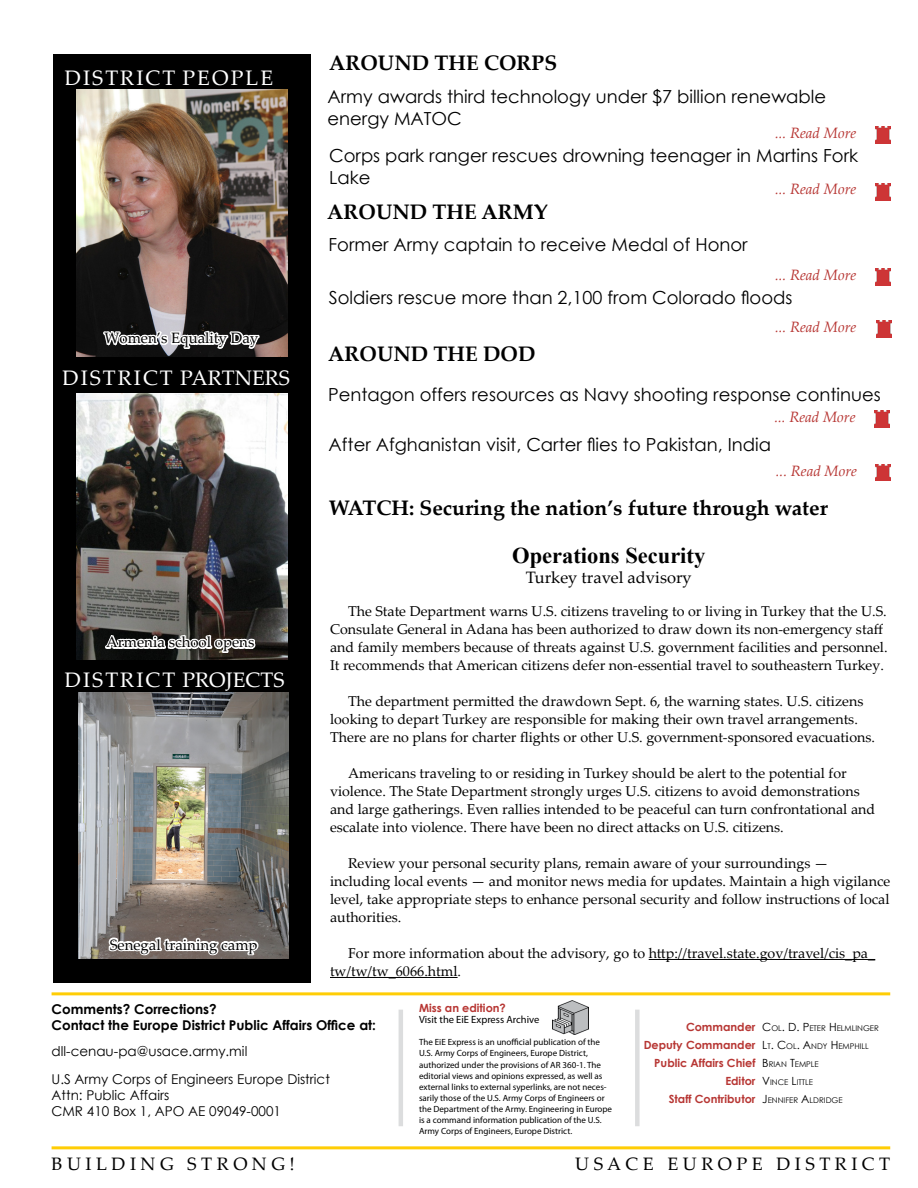
<style>
.page{position:relative;width:918px;height:1188px;background:#fff}
.page>*{position:absolute;margin:0;border:0;box-sizing:border-box;transform-origin:0 0}
.t1{font:700 22.5px "Times New Roman";color:#000}
.t2{font:700 21px "Palatino Linotype";color:#000}
.t3{font:21px "Palatino Linotype";color:#fff}
.t4{font:18px/21.6px "Century Gothic";color:#000}
.t5{font:18px "Palatino Linotype";color:#000}
.t6{font:16.5px "Palatino Linotype";color:#000}
.t7{font:italic 15px "Palatino Linotype";color:#b73633}
.t8{font:15px "Palatino Linotype";color:#000}
.t9{font:14.25px/18px "Palatino Linotype";color:#000}
.t10{font:13.5px/16.2px "Century Gothic";color:#000}
.t11{font:700 13.5px/16.2px "Century Gothic";color:#000}
.t12{font:700 11.25px/18px "Century Gothic";color:#b73633;text-align:right}
.t13{font:10.5px "Myriad Pro";color:#000}
.t14{font:9px/11.1px "Myriad Pro";color:#000}
.t15{font:7.8px "Century Gothic";color:#000}
.s1{font-size:11.25px}
</style>
<div class="page">
<div style="left:53px;top:54px;width:258px;height:929px;background:#000"></div>
<hr style="left:399px;top:1010px;width:4px;height:116px;background:#dcddde">
<div style="left:635px;top:1010px;width:5px;height:116px;background:#dcddde"></div>
<img style="left:552px;top:1001px;width:36px;height:34px">
<hr style="left:52px;top:992px;width:838px;height:3px;background:#ffcd05">
<hr style="left:52px;top:1146px;width:838px;height:3px;background:#ffcd05">
<hr style="left:649px;top:959px;width:226px;height:1px;background:#000">
<hr style="left:330px;top:977px;width:128px;height:1px;background:#000">
<img style="left:876px;top:269px;width:14px;height:16px">
<img style="left:876px;top:183px;width:14px;height:17px">
<img style="left:875px;top:411px;width:15px;height:17px">
<img style="left:876px;top:127px;width:14px;height:16px">
<img style="left:876px;top:321px;width:15px;height:17px">
<img style="left:876px;top:464px;width:15px;height:17px">
<img style="left:77px;top:90px;width:210px;height:266px">
<svg style="left:102px;top:327px;width:160px;height:30px"></svg>
<img style="left:78px;top:693px;width:210px;height:266px">
<svg style="left:106px;top:935px;width:155px;height:24px;background:#aba5a2"></svg>
<img style="left:77px;top:393px;width:210px;height:267px">
<svg style="left:103px;top:633px;width:155px;height:22px"></svg>
<h2 class="t3" style="left:65px;top:63px;width:33px">District</h2>
<h2 class="t3" style="left:183px;top:63px;width:31px">People</h2>
<p class="t8" style="left:105px;top:327px;width:155px">Women’s Equality Day</p>
<h2 class="t3" style="left:62px;top:363px;width:33px">District</h2>
<h2 class="t3" style="left:180px;top:363px;width:111px">PARTNERS</h2>
<p class="t8" style="left:106px;top:632px;width:150px">Armenia school opens</p>
<h2 class="t3" style="left:65px;top:665px;width:33px">District</h2>
<h2 class="t3" style="left:183px;top:665px;width:103px">PROJECTS</h2>
<p class="t8" style="left:110px;top:934px;width:149px">Senegal training camp</p>
<h2 class="t2" style="left:329px;top:48px;width:230px">AROUND THE CORPS</h2>
<p class="t4" style="left:328px;top:86px;width:500px">Army awards third technology under $7 billion renewable energy MATOC</p>
<p class="t7" style="left:775px;top:122px;width:83px">... Read More</p>
<p class="t4" style="left:329px;top:145px;width:530px">Corps park ranger rescues drowning teenager in Martins Fork<br>Lake</p>
<p class="t7" style="left:775px;top:178px;width:83px">... Read More</p>
<h2 class="t2" style="left:327px;top:197px;width:222px">AROUND THE ARMY</h2>
<p class="t4" style="left:329px;top:233px;width:421px">Former Army captain to receive Medal of Honor</p>
<p class="t7" style="left:775px;top:264px;width:83px">... Read More</p>
<p class="t4" style="left:329px;top:286px;width:465px">Soldiers rescue more than 2,100 from Colorado floods</p>
<h2 class="t2" style="left:328px;top:339px;width:209px">AROUND THE DOD</h2>
<p class="t7" style="left:775px;top:316px;width:83px">... Read More</p>
<p class="t4" style="left:328px;top:383px;width:554px">Pentagon offers resources as Navy shooting response continues</p>
<p class="t7" style="left:774px;top:406px;width:83px">... Read More</p>
<p class="t4" style="left:329px;top:434px;width:444px">After Afghanistan visit, Carter flies to Pakistan, India</p>
<p class="t7" style="left:776px;top:460px;width:83px">... Read More</p>
<h2 class="t2" style="left:329px;top:493px;width:501px">WATCH: Securing the nation’s future through water</h2>
<h1 class="t1" style="left:512px;top:540px;width:195px">Operations Security</h1>
<p class="t6" style="left:526px;top:566px;width:168px">Turkey travel advisory</p>
<p class="t9" style="left:330px;top:602px;width:559px;text-indent:18px">The State Department warns U.S. citizens traveling to or living in Turkey that the U.S.<br>Consulate General in Adana has been authorized to draw down its non-emergency staff and family members because of threats against U.S. government facilities and personnel.<br>It recommends that American citizens defer non-essential travel to southeastern Turkey.</p>
<p class="t9" style="left:330px;top:692px;width:547px;text-indent:18px">The department permitted the drawdown Sept. 6, the warning states. U.S. citizens looking to depart Turkey are responsible for making their own travel arrangements.<br>There are no plans for charter flights or other U.S. government-sponsored evacuations.</p>
<p class="t9" style="left:330px;top:764px;width:547px;text-indent:18px">Americans traveling to or residing in Turkey should be alert to the potential for violence. The State Department strongly urges U.S. citizens to avoid demonstrations and large gatherings. Even rallies intended to be peaceful can turn confrontational and escalate into violence. There have been no direct attacks on U.S. citizens.</p>
<p class="t9" style="left:330px;top:854px;width:562px;text-indent:18px">Review your personal security plans, remain aware of your surroundings — including local events — and monitor news media for updates. Maintain a high vigilance level, take appropriate steps to enhance personal security and follow instructions of local authorities.</p>
<p class="t9" style="left:330px;top:944px;width:547px;text-indent:18px">For more information about the advisory, go to http://travel.state.gov/travel/cis_pa_ tw/tw/tw_6066.html.</p>
<p class="t11" style="left:52px;top:1000px;width:326px">Comments? Corrections?<br>Contact the Europe District Public Affairs Office at:</p>
<p class="t10" style="left:52px;top:1043px;width:197px">dll-cenau-pa@usace.army.mil</p>
<p class="t10" style="left:52px;top:1071px;width:280px">U.S Army Corps of Engineers Europe District<br>Attn: Public Affairs<br>CMR 410 Box 1, APO AE 09049-0001</p>
<p class="t12" style="left:419px;top:998px;width:88px">Miss an edition?</p>
<p class="t13" style="left:419px;top:1013px;width:122px">Visit the EiE Express Archive</p>
<p class="t14" style="left:419px;top:1037px;width:195px">The EiE Express is an unofficial publication of the U.S. Army Corps of Engineers, Europe District, authorized under the provisions of AR 360-1. The editorial views and opinions expressed, as well as external links to external syperlinks, are not neces&shy;sarily those of the U.S. Army Corps of Engineers or the Department of the Army. Engineering in Europe is a command information publication of the U.S.<br>Army Corps of Engineers, Europe District.</p>
<p class="t12" style="left:644px;top:1018px;width:113px">Commander<br>Deputy Commander<br>Public Affairs Chief<br>Editor<br>Staff Contributor</p>
<p class="t15" style="left:762px;top:1023px;width:118px"><span class="s1">C</span>OL<span class="s1">. D. P</span>ETER <span class="s1">H</span>ELMLINGER</p>
<p class="t15" style="left:762px;top:1041px;width:108px"><span class="s1">L</span>T<span class="s1">. C</span>OL<span class="s1">. A</span>NDY <span class="s1">H</span>EMPHILL</p>
<p class="t15" style="left:762px;top:1059px;width:58px"><span class="s1">B</span>RIAN <span class="s1">T</span>EMPLE</p>
<p class="t15" style="left:762px;top:1077px;width:52px"><span class="s1">V</span>INCE <span class="s1">L</span>ITTLE</p>
<p class="t15" style="left:762px;top:1095px;width:82px"><span class="s1">J</span>ENNIFER <span class="s1">A</span>LDRIDGE</p>
<p class="t5" style="left:52px;top:1151px;width:245px">B U I L D I N G S T R O N G !</p>
<p class="t5" style="left:575px;top:1151px;width:316px">U S A C E E U R O P E D I S T R I C T</p>
</div>
